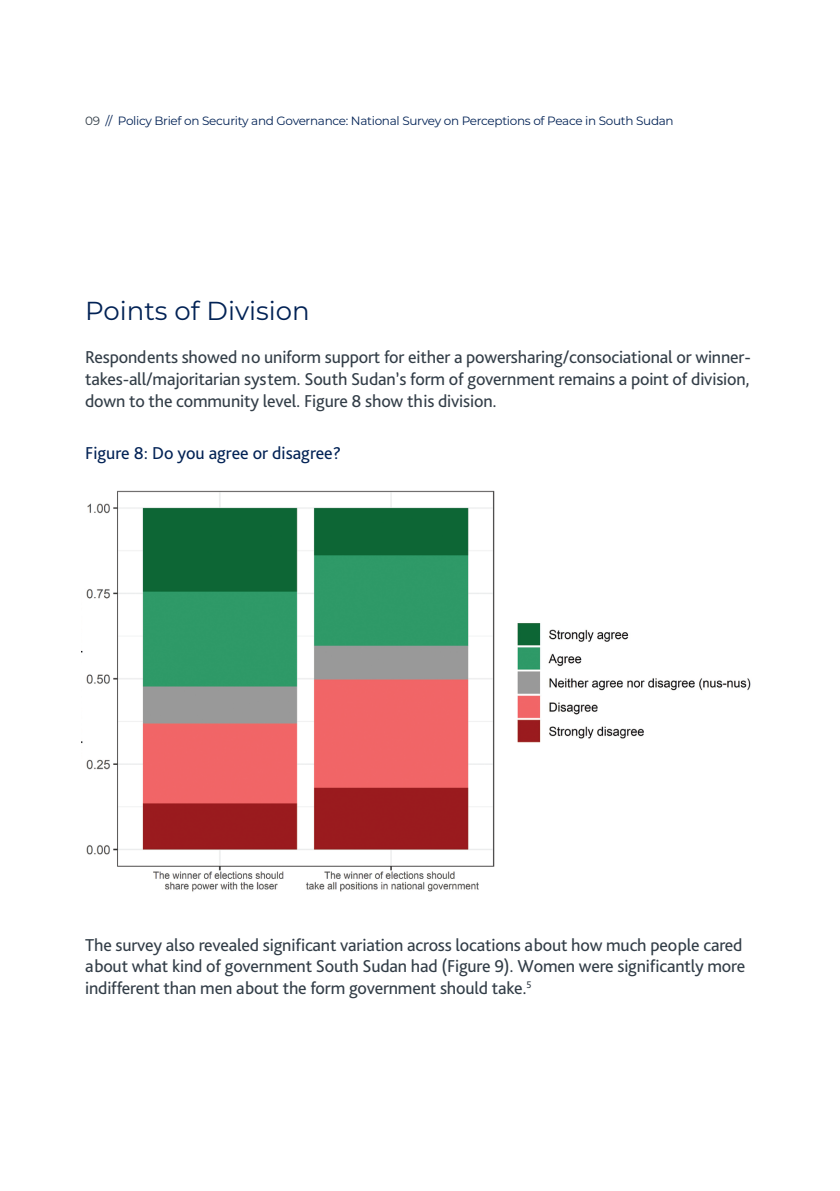
<style>
.page{position:relative;width:840px;height:1191px;background:#fff}
.page>*{position:absolute;margin:0;border:0;box-sizing:border-box;transform-origin:0 0}
.t1{font:26px "Montserrat";color:#022255}
.t2{font:18px/21.6px "Bliss Pro";letter-spacing:-.01em;color:#323d47;text-align:justify}
.t3{font:18px "Bliss Pro";color:#022255}
.t4{font:12px "Montserrat";letter-spacing:-.025em;color:#022255}
.s1{color:#323d47}
</style>
<div class="page">
<img style="left:82px;top:490px;width:669px;height:402px">
<p class="t4" style="left:85px;top:112px;width:589px"><span class="s1">09</span> // Policy Brief on Security and Governance: National Survey on Perceptions of Peace in South Sudan</p>
<p class="t1" style="left:85px;top:293px;width:226px">Points of Division</p>
<p class="t2" style="left:85px;top:346px;width:666px">Respondents showed no uniform support for either a powersharing/consociational or winner&shy;takes-all/majoritarian system. South Sudan’s form of government remains a point of division, down to the community level. Figure 8 show this division.</p>
<p class="t3" style="left:85px;top:442px;width:257px">Figure 8: Do you agree or disagree?</p>
<p class="t2" style="left:85px;top:933px;width:661px;text-align:left">The survey also revealed significant variation across locations about how much people cared about what kind of government South Sudan had (Figure 9). Women were significantly more indifferent than men about the form government should take.<sup>5</sup></p>
</div>
